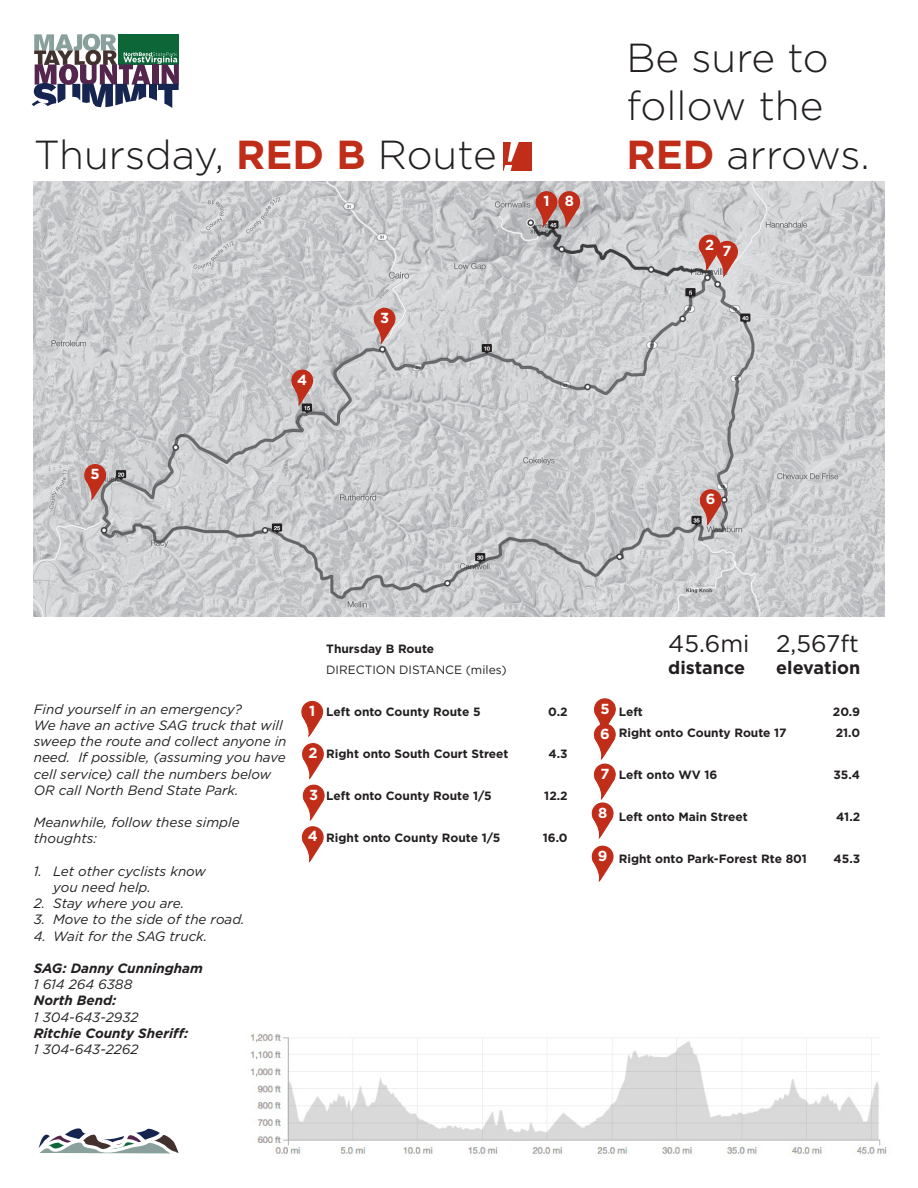
<style>
.page{position:relative;width:918px;height:1188px;background:#fff}
.page>*{position:absolute;margin:0;border:0;box-sizing:border-box;transform-origin:0 0}
.t1{font:300 40.5px/48.6px "Gotham";color:#231f20}
.t2{font:24px "Gotham";color:#231f20}
.t3{font:700 18px "Gotham";color:#231f20}
.t4{font:700 14.55px "Gotham";color:#fff}
.t5{font:italic 13.5px/16.2px "Gotham";color:#231f20}
.t6{font:italic 700 13.5px "Gotham";color:#231f20}
.t7{font:700 12px "Gotham";color:#231f20}
.t8{font:12px "Gotham";color:#231f20}
.s1{font-weight:700;color:#c02d19}
</style>
<div class="page">
<svg style="left:31px;top:34px;width:148px;height:75px"></svg>
<img style="left:34px;top:181px;width:850px;height:435px">
<svg style="left:38px;top:1128px;width:141px;height:26px"></svg>
<div style="left:504px;top:142px;width:28px;height:29px;background:#c02d19"></div>
<svg style="left:503px;top:142px;width:16px;height:29px"></svg>
<img style="left:250px;top:1033px;width:637px;height:124px">
<svg style="left:303px;top:715px;width:20px;height:23px"></svg>
<div style="left:302px;top:702px;width:21px;height:20px;background:#c02d19;border-radius:50%"></div>
<div style="left:301px;top:701px;width:22px;height:22px;border:1px solid #c02d19;border-radius:50%"></div>
<svg style="left:302px;top:757px;width:20px;height:23px"></svg>
<div style="left:303px;top:744px;width:20px;height:20px;background:#c02d19;border-radius:50%"></div>
<div style="left:302px;top:743px;width:22px;height:22px;border:1px solid #c02d19;border-radius:50%"></div>
<svg style="left:303px;top:799px;width:20px;height:23px"></svg>
<div style="left:303px;top:785px;width:21px;height:21px;background:#c02d19;border-radius:50%"></div>
<div style="left:303px;top:785px;width:22px;height:21px;border:1px solid #c02d19;border-radius:50%"></div>
<svg style="left:302px;top:840px;width:20px;height:23px"></svg>
<div style="left:302px;top:827px;width:21px;height:20px;background:#c02d19;border-radius:50%"></div>
<div style="left:302px;top:826px;width:22px;height:22px;border:1px solid #c02d19;border-radius:50%"></div>
<div style="left:536px;top:192px;width:21px;height:20px;background:#c02d19;border-radius:50%"></div>
<div style="left:536px;top:191px;width:22px;height:22px;border:1px solid #c02d19;border-radius:50%"></div>
<div style="left:699px;top:235px;width:21px;height:21px;background:#c02d19;border-radius:50%"></div>
<div style="left:699px;top:235px;width:22px;height:21px;border:1px solid #c02d19;border-radius:50%"></div>
<svg style="left:374px;top:322px;width:21px;height:23px"></svg>
<div style="left:374px;top:308px;width:21px;height:21px;background:#c02d19;border-radius:50%"></div>
<div style="left:374px;top:308px;width:22px;height:22px;border:1px solid #c02d19;border-radius:50%"></div>
<svg style="left:292px;top:384px;width:21px;height:23px"></svg>
<div style="left:292px;top:370px;width:21px;height:21px;background:#c02d19;border-radius:50%"></div>
<div style="left:291px;top:370px;width:22px;height:21px;border:1px solid #c02d19;border-radius:50%"></div>
<svg style="left:85px;top:478px;width:21px;height:23px"></svg>
<div style="left:85px;top:465px;width:20px;height:20px;background:#c02d19;border-radius:50%"></div>
<div style="left:84px;top:464px;width:22px;height:22px;border:1px solid #c02d19;border-radius:50%"></div>
<svg style="left:700px;top:503px;width:21px;height:23px"></svg>
<div style="left:700px;top:490px;width:21px;height:20px;background:#c02d19;border-radius:50%"></div>
<div style="left:700px;top:489px;width:22px;height:22px;border:1px solid #c02d19;border-radius:50%"></div>
<svg style="left:699px;top:247px;width:39px;height:31px"></svg>
<div style="left:717px;top:241px;width:20px;height:21px;background:#c02d19;border-radius:50%"></div>
<div style="left:716px;top:241px;width:22px;height:22px;border:1px solid #c02d19;border-radius:50%"></div>
<svg style="left:536px;top:204px;width:44px;height:24px"></svg>
<div style="left:559px;top:192px;width:21px;height:20px;background:#c02d19;border-radius:50%"></div>
<div style="left:558px;top:191px;width:22px;height:22px;border:1px solid #c02d19;border-radius:50%"></div>
<div style="left:595px;top:699px;width:20px;height:21px;background:#c02d19;border-radius:50%"></div>
<div style="left:594px;top:698px;width:22px;height:22px;border:1px solid #c02d19;border-radius:50%"></div>
<svg style="left:594px;top:711px;width:21px;height:49px"></svg>
<div style="left:595px;top:724px;width:20px;height:21px;background:#c02d19;border-radius:50%"></div>
<div style="left:594px;top:724px;width:22px;height:21px;border:1px solid #c02d19;border-radius:50%"></div>
<svg style="left:594px;top:778px;width:21px;height:22px"></svg>
<div style="left:595px;top:764px;width:20px;height:21px;background:#c02d19;border-radius:50%"></div>
<div style="left:594px;top:764px;width:22px;height:21px;border:1px solid #c02d19;border-radius:50%"></div>
<svg style="left:592px;top:817px;width:20px;height:22px"></svg>
<div style="left:592px;top:803px;width:21px;height:21px;background:#c02d19;border-radius:50%"></div>
<div style="left:592px;top:802px;width:22px;height:22px;border:1px solid #c02d19;border-radius:50%"></div>
<svg style="left:592px;top:860px;width:20px;height:23px"></svg>
<div style="left:592px;top:846px;width:21px;height:21px;background:#c02d19;border-radius:50%"></div>
<div style="left:592px;top:846px;width:22px;height:21px;border:1px solid #c02d19;border-radius:50%"></div>
<p class="t1" style="left:34px;top:130px;width:464px">Thursday, <span class="s1">RED B</span> Route</p>
<p class="t4" style="left:91px;top:466px;width:11px">5</p>
<p class="t4" style="left:297px;top:371px;width:12px">4</p>
<p class="t4" style="left:380px;top:309px;width:11px">3</p>
<p class="t4" style="left:544px;top:193px;width:8px">1</p>
<p class="t4" style="left:565px;top:193px;width:11px">8</p>
<p class="t1" style="left:626px;top:33px;width:245px">Be sure to follow the<br><span class="s1">RED</span> arrows.</p>
<p class="t4" style="left:705px;top:236px;width:11px">2</p>
<p class="t4" style="left:723px;top:242px;width:11px">7</p>
<p class="t4" style="left:706px;top:491px;width:11px">6</p>
<p class="t5" style="left:34px;top:701px;width:254px">Find yourself in an emergency?<br>We have an active SAG truck that will sweep the route and collect anyone in need. If possible, (assuming you have cell service) call the numbers below OR call North Bend State Park.</p>
<p class="t5" style="left:34px;top:814px;width:207px">Meanwhile, follow these simple thoughts:</p>
<p class="t5" style="left:53px;top:863px;width:154px;text-indent:-19px">1. Let other cyclists know you need help.</p>
<p class="t5" style="left:34px;top:895px;width:152px">2. Stay where you are.</p>
<p class="t5" style="left:34px;top:912px;width:213px">3. Move to the side of the road.</p>
<p class="t5" style="left:34px;top:928px;width:175px">4. Wait for the SAG truck.</p>
<p class="t6" style="left:34px;top:960px;width:171px">SAG: Danny Cunningham</p>
<p class="t5" style="left:34px;top:976px;width:100px">1 614 264 6388</p>
<p class="t6" style="left:34px;top:993px;width:84px">North Bend:</p>
<p class="t5" style="left:34px;top:1009px;width:106px">1 304-643-2932</p>
<p class="t6" style="left:34px;top:1025px;width:156px">Ritchie County Sheriff:</p>
<p class="t5" style="left:34px;top:1041px;width:106px">1 304-643-2262</p>
<p class="t4" style="left:309px;top:703px;width:8px">1</p>
<p class="t4" style="left:308px;top:745px;width:11px">2</p>
<p class="t4" style="left:309px;top:786px;width:11px">3</p>
<p class="t4" style="left:308px;top:828px;width:12px">4</p>
<p class="t7" style="left:326px;top:642px;width:109px">Thursday B Route</p>
<p class="t8" style="left:326px;top:663px;width:182px">DIRECTION DISTANCE (miles)</p>
<p class="t7" style="left:326px;top:705px;width:156px">Left onto County Route 5</p>
<p class="t7" style="left:548px;top:705px;width:21px">0.2</p>
<p class="t7" style="left:326px;top:747px;width:184px">Right onto South Court Street</p>
<p class="t7" style="left:549px;top:747px;width:21px">4.3</p>
<p class="t7" style="left:326px;top:789px;width:167px">Left onto County Route 1/5</p>
<p class="t7" style="left:544px;top:789px;width:25px">12.2</p>
<p class="t7" style="left:326px;top:831px;width:176px">Right onto County Route 1/5</p>
<p class="t7" style="left:543px;top:831px;width:26px">16.0</p>
<p class="t2" style="left:668px;top:630px;width:192px">45.6mi 2,567ft</p>
<p class="t3" style="left:668px;top:657px;width:78px">distance</p>
<p class="t3" style="left:776px;top:657px;width:86px">elevation</p>
<p class="t4" style="left:600px;top:700px;width:11px">5</p>
<p class="t4" style="left:600px;top:725px;width:11px">6</p>
<p class="t4" style="left:600px;top:765px;width:11px">7</p>
<p class="t4" style="left:598px;top:804px;width:11px">8</p>
<p class="t4" style="left:598px;top:847px;width:11px">9</p>
<p class="t7" style="left:619px;top:705px;width:26px">Left</p>
<p class="t7" style="left:833px;top:705px;width:29px">20.9</p>
<p class="t7" style="left:619px;top:726px;width:169px">Right onto County Route 17</p>
<p class="t7" style="left:836px;top:726px;width:26px">21.0</p>
<p class="t7" style="left:619px;top:768px;width:100px">Left onto WV 16</p>
<p class="t7" style="left:834px;top:768px;width:28px">35.4</p>
<p class="t7" style="left:619px;top:810px;width:130px">Left onto Main Street</p>
<p class="t7" style="left:836px;top:810px;width:25px">41.2</p>
<p class="t7" style="left:619px;top:852px;width:190px">Right onto Park-Forest Rte 801</p>
<p class="t7" style="left:834px;top:852px;width:28px">45.3</p>
</div>
